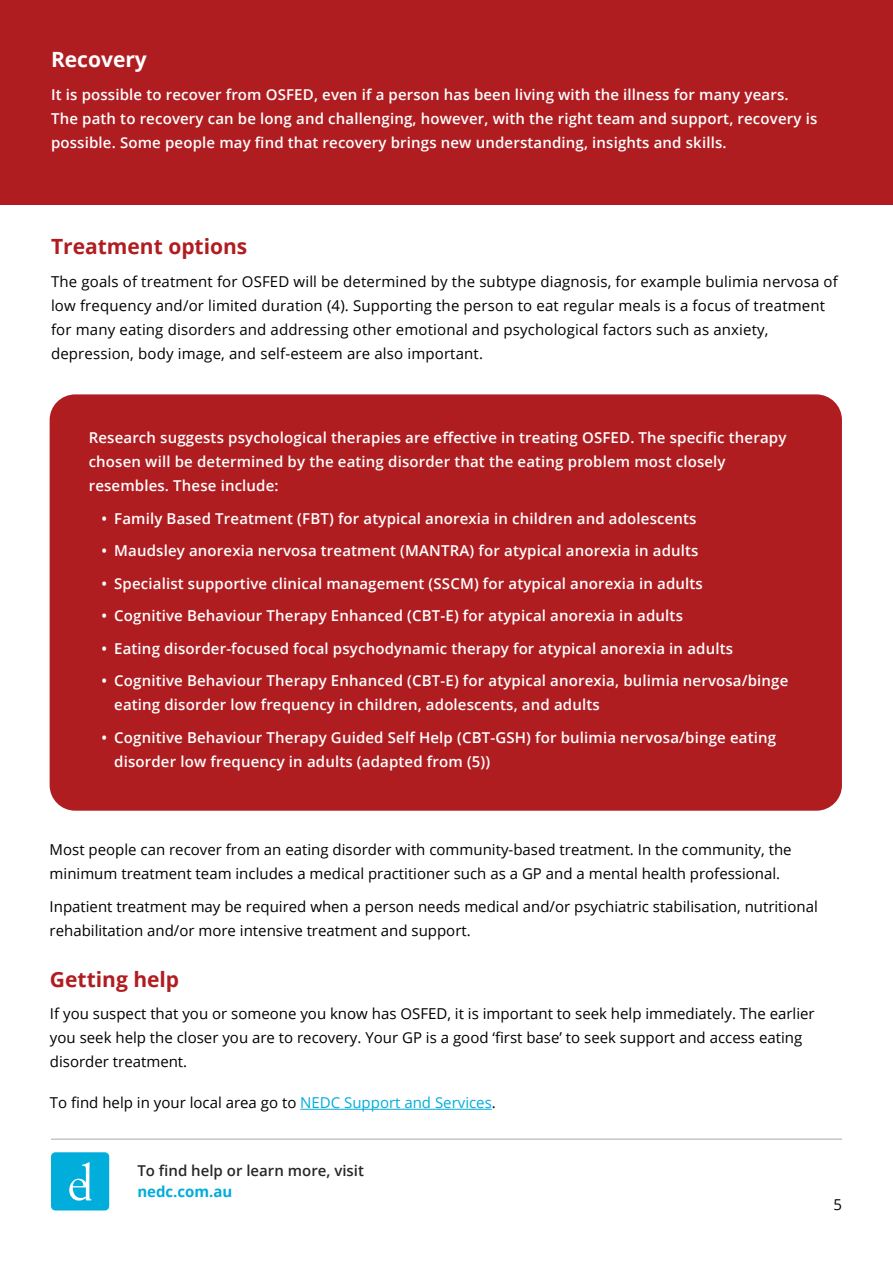
<style>
.page{position:relative;width:893px;height:1263px;background:#fff}
.page>*{position:absolute;margin:0;border:0;box-sizing:border-box;transform-origin:0 0}
.t1{font:700 21px "Open Sans";color:#b01d21}
.t2{font:700 21px "Open Sans";color:#fff}
.t3{font:600 15px/24px "Open Sans";letter-spacing:.01em;color:#fff}
.t4{font:15px/24px "Open Sans";color:#000}
.t5{font:600 15px "Open Sans";color:#292829}
.t6{font:700 15px "Open Sans";color:#00addb}
.s1{color:#00addb}
</style>
<div class="page">
<div style="left:51px;top:1152px;width:58px;height:58px;background:#00addb;border-radius:4px"></div>
<svg style="left:69px;top:1162px;width:22px;height:38px"></svg>
<hr style="left:51px;top:1139px;width:791px;height:1px;background:#a7a9ac">
<div style="left:50px;top:394px;width:792px;height:417px;background:#b01d21;border-radius:26px"></div>
<hr style="left:300px;top:1109px;width:192px;height:1px;background:#00addb">
<div style="left:0;top:0;width:893px;height:204px;background:#b01d21"></div>
<h1 class="t2" style="left:51px;top:45px;width:97px">Recovery</h1>
<p class="t3" style="left:51px;top:82px;width:768px">It is possible to recover from OSFED, even if a person has been living with the illness for many years.<br>The path to recovery can be long and challenging, however, with the right team and support, recovery is possible. Some people may find that recovery brings new understanding, insights and skills.</p>
<h1 class="t1" style="left:51px;top:232px;width:198px">Treatment options</h1>
<p class="t4" style="left:51px;top:269px;width:788px">The goals of treatment for OSFED will be determined by the subtype diagnosis, for example bulimia nervosa of low frequency and/or limited duration (4). Supporting the person to eat regular meals is a focus of treatment for many eating disorders and addressing other emotional and psychological factors such as anxiety, depression, body image, and self-esteem are also important.</p>
<p class="t3" style="left:89px;top:425px;width:699px">Research suggests psychological therapies are effective in treating OSFED. The specific therapy chosen will be determined by the eating disorder that the eating problem most closely resembles. These include:</p>
<p class="t3" style="left:101px;top:506px;width:596px">• Family Based Treatment (FBT) for atypical anorexia in children and adolescents</p>
<p class="t3" style="left:101px;top:538px;width:599px">• Maudsley anorexia nervosa treatment (MANTRA) for atypical anorexia in adults</p>
<p class="t3" style="left:101px;top:571px;width:603px">• Specialist supportive clinical management (SSCM) for atypical anorexia in adults</p>
<p class="t3" style="left:101px;top:603px;width:583px">• Cognitive Behaviour Therapy Enhanced (CBT-E) for atypical anorexia in adults</p>
<p class="t3" style="left:101px;top:636px;width:633px">• Eating disorder-focused focal psychodynamic therapy for atypical anorexia in adults</p>
<p class="t3" style="left:114px;top:668px;width:676px;text-indent:-13px">• Cognitive Behaviour Therapy Enhanced (CBT-E) for atypical anorexia, bulimia nervosa/binge eating disorder low frequency in children, adolescents, and adults</p>
<p class="t3" style="left:114px;top:725px;width:663px;text-indent:-13px">• Cognitive Behaviour Therapy Guided Self Help (CBT-GSH) for bulimia nervosa/binge eating disorder low frequency in adults (adapted from (5))</p>
<p class="t4" style="left:50px;top:837px;width:743px">Most people can recover from an eating disorder with community-based treatment. In the community, the minimum treatment team includes a medical practitioner such as a GP and a mental health professional.</p>
<p class="t4" style="left:50px;top:894px;width:770px">Inpatient treatment may be required when a person needs medical and/or psychiatric stabilisation, nutritional rehabilitation and/or more intensive treatment and support.</p>
<h1 class="t1" style="left:50px;top:964px;width:131px">Getting help</h1>
<p class="t4" style="left:50px;top:1001px;width:766px">If you suspect that you or someone you know has OSFED, it is important to seek help immediately. The earlier you seek help the closer you are to recovery. Your GP is a good ‘first base’ to seek support and access eating disorder treatment.</p>
<p class="t4" style="left:50px;top:1090px;width:447px">To find help in your local area go to <span class="s1">NEDC Support and Services</span>.</p>
<p class="t5" style="left:137px;top:1160px;width:228px">To find help or learn more, visit</p>
<p class="t6" style="left:137px;top:1181px;width:97px">nedc.com.au</p>
<p class="t4" style="left:833px;top:1192px;width:10px">5</p>
</div>
